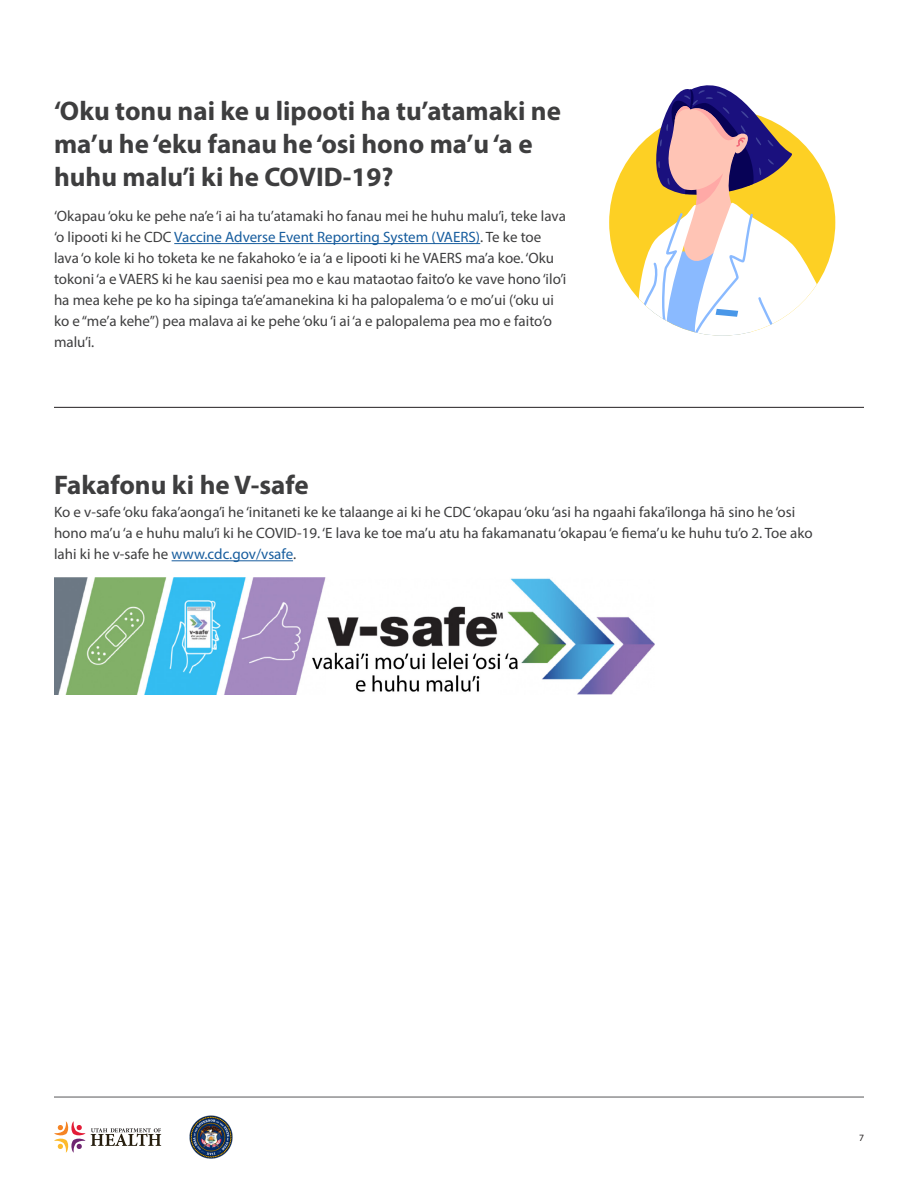
<style>
.page{position:relative;width:918px;height:1188px;background:#fff}
.page>*{position:absolute;margin:0;border:0;box-sizing:border-box;transform-origin:0 0}
.t1{font:700 27px/33px "Myriad Pro";color:#3e3e3f}
.t2{font:15px/21px "Myriad Pro";color:#3e3e3f}
.t3{font:13.5px "Myriad Arabic";color:#231f20}
.s1{color:#175d9e}
</style>
<div class="page">
<img style="left:189px;top:1115px;width:44px;height:44px">
<svg style="left:54px;top:1121px;width:107px;height:32px"></svg>
<hr style="left:54px;top:1097px;width:810px;height:1px;background:#57585a">
<hr style="left:174px;top:243px;width:306px;height:1px;background:#175d9e">
<hr style="left:54px;top:407px;width:810px;height:1px;background:#231f20">
<hr style="left:172px;top:560px;width:121px;height:1px;background:#175d9e">
<svg style="left:611px;top:85px;width:224px;height:251px"></svg>
<img style="left:54px;top:578px;width:600px;height:117px">
<p class="t1" style="left:54px;top:93px;width:508px">‘Oku tonu nai ke u lipooti ha tu’atamaki ne ma’u he ‘eku fanau he ‘osi hono ma’u ‘a e huhu malu’i ki he COVID-19?</p>
<p class="t2" style="left:54px;top:205px;width:514px">‘Okapau ‘oku ke pehe na’e ‘i ai ha tu’atamaki ho fanau mei he huhu malu’i, teke lava ‘o lipooti ki he CDC <span class="s1">Vaccine Adverse Event Reporting System (VAERS)</span>. Te ke toe lava ‘o kole ki ho toketa ke ne fakahoko ‘e ia ‘a e lipooti ki he VAERS ma’a koe. ‘Oku tokoni ‘a e VAERS ki he kau saenisi pea mo e kau mataotao faito’o ke vave hono ‘ilo’i ha mea kehe pe ko ha sipinga ta’e’amanekina ki ha palopalema ‘o e mo’ui (‘oku ui ko e “me’a kehe”) pea malava ai ke pehe ‘oku ‘i ai ‘a e palopalema pea mo e faito’o malu’i.</p>
<p class="t1" style="left:54px;top:468px;width:256px">Fakafonu ki he V-safe</p>
<p class="t2" style="left:54px;top:502px;width:760px">Ko e v-safe ‘oku faka’aonga’i he ‘initaneti ke ke talaange ai ki he CDC ‘okapau ‘oku ‘asi ha ngaahi faka’ilonga hā sino he ‘osi hono ma’u ‘a e huhu malu’i ki he COVID-19. ‘E lava ke toe ma’u atu ha fakamanatu ‘okapau ‘e fiema’u ke huhu tu’o 2. Toe ako lahi ki he v-safe he <span class="s1">www.cdc.gov/vsafe</span>.</p>
<p class="t3" style="left:859px;top:1129px;width:6px">7</p>
</div>
